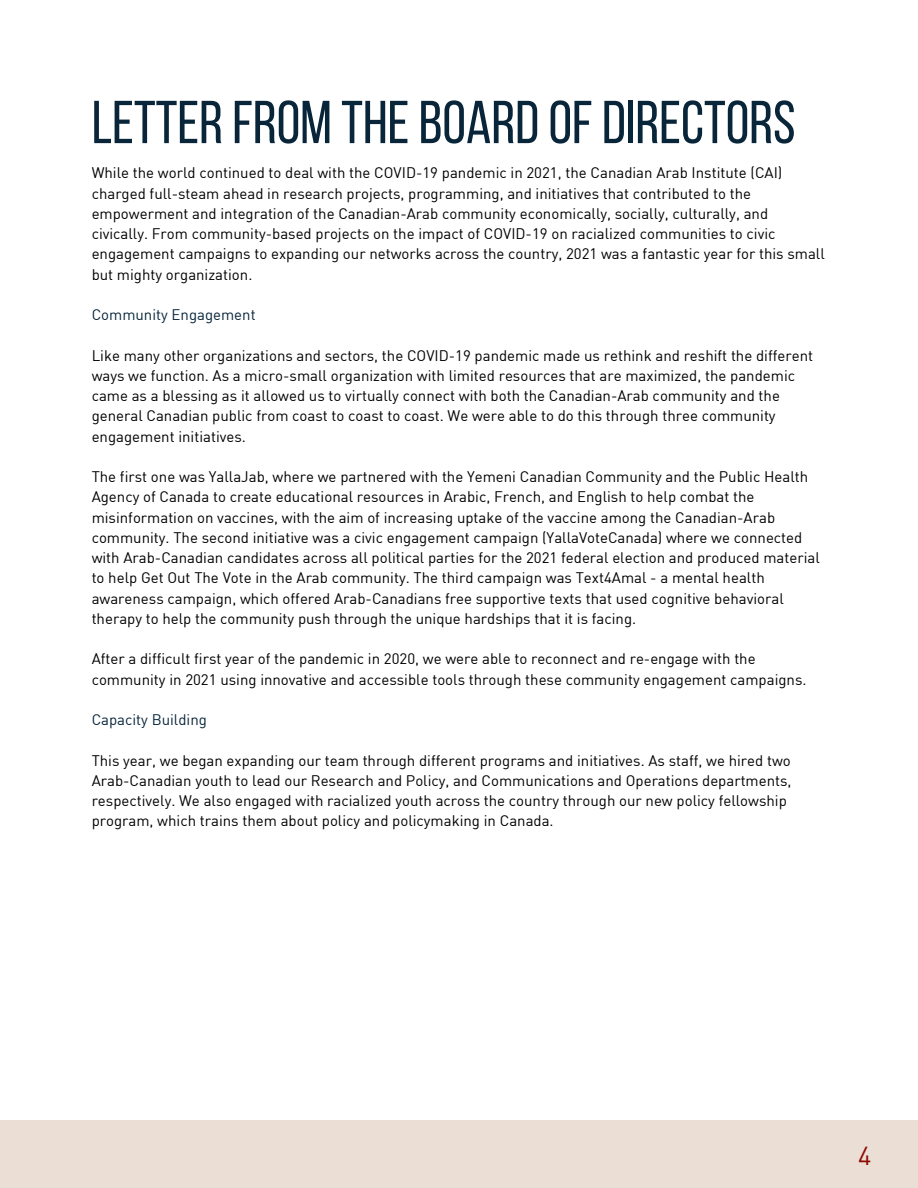
<style>
.page{position:relative;width:918px;height:1188px;background:#fff}
.page>*{position:absolute;margin:0;border:0;box-sizing:border-box;transform-origin:0 0}
.t1{font:60.45px "Bebas Neue";color:#08253a}
.t2{font:25.5px "DIN";color:#8d0801}
.t3{font:15px/20.2px "DIN";color:#000}
.t4{font:15px "DIN";color:#08253a}
</style>
<div class="page">
<div style="left:0;top:1120px;width:918px;height:68px;background:#eaded5"></div>
<h1 class="t1" style="left:92px;top:98px;width:705px">LETTERFROM THEBOARDOFDIRECTORS</h1>
<p class="t3" style="left:92px;top:162px;width:735px">While the world continued to deal with the COVID-19 pandemic in 2021, the Canadian Arab Institute (CAI) charged full-steam ahead in research projects, programming, and initiatives that contributed to the empowerment and integration of the Canadian-Arab community economically, socially, culturally, and civically. From community-based projects on the impact of COVID-19 on racialized communities to civic engagement campaigns to expanding our networks across the country, 2021 was a fantastic year for this small but mighty organization.</p>
<p class="t4" style="left:92px;top:305px;width:165px">Community Engagement</p>
<p class="t3" style="left:92px;top:345px;width:723px">Like many other organizations and sectors, the COVID-19 pandemic made us rethink and reshift the different ways we function. As a micro-small organization with limited resources that are maximized, the pandemic came as a blessing as it allowed us to virtually connect with both the Canadian-Arab community and the general Canadian public from coast to coast to coast. We were able to do this through three community engagement initiatives.</p>
<p class="t3" style="left:92px;top:466px;width:730px">The first one was YallaJab, where we partnered with the Yemeni Canadian Community and the Public Health Agency of Canada to create educational resources in Arabic, French, and English to help combat the misinformation on vaccines, with the aim of increasing uptake of the vaccine among the Canadian-Arab community. The second initiative was a civic engagement campaign (YallaVoteCanada) where we connected with Arab-Canadian candidates across all political parties for the 2021 federal election and produced material to help Get Out The Vote in the Arab community. The third campaign was Text4Amal - a mental health awareness campaign, which offered Arab-Canadians free supportive texts that used cognitive behavioral therapy to help the community push through the unique hardships that it is facing.</p>
<p class="t3" style="left:92px;top:648px;width:716px">After a difficult first year of the pandemic in 2020, we were able to reconnect and re-engage with the community in 2021 using innovative and accessible tools through these community engagement campaigns.</p>
<p class="t4" style="left:92px;top:710px;width:117px">Capacity Building</p>
<p class="t3" style="left:92px;top:750px;width:701px">This year, we began expanding our team through different programs and initiatives. As staff, we hired two Arab-Canadian youth to lead our Research and Policy, and Communications and Operations departments, respectively. We also engaged with racialized youth across the country through our new policy fellowship program, which trains them about policy and policymaking in Canada.</p>
<h2 class="t2" style="left:858px;top:1140px;width:15px">4</h2>
</div>
